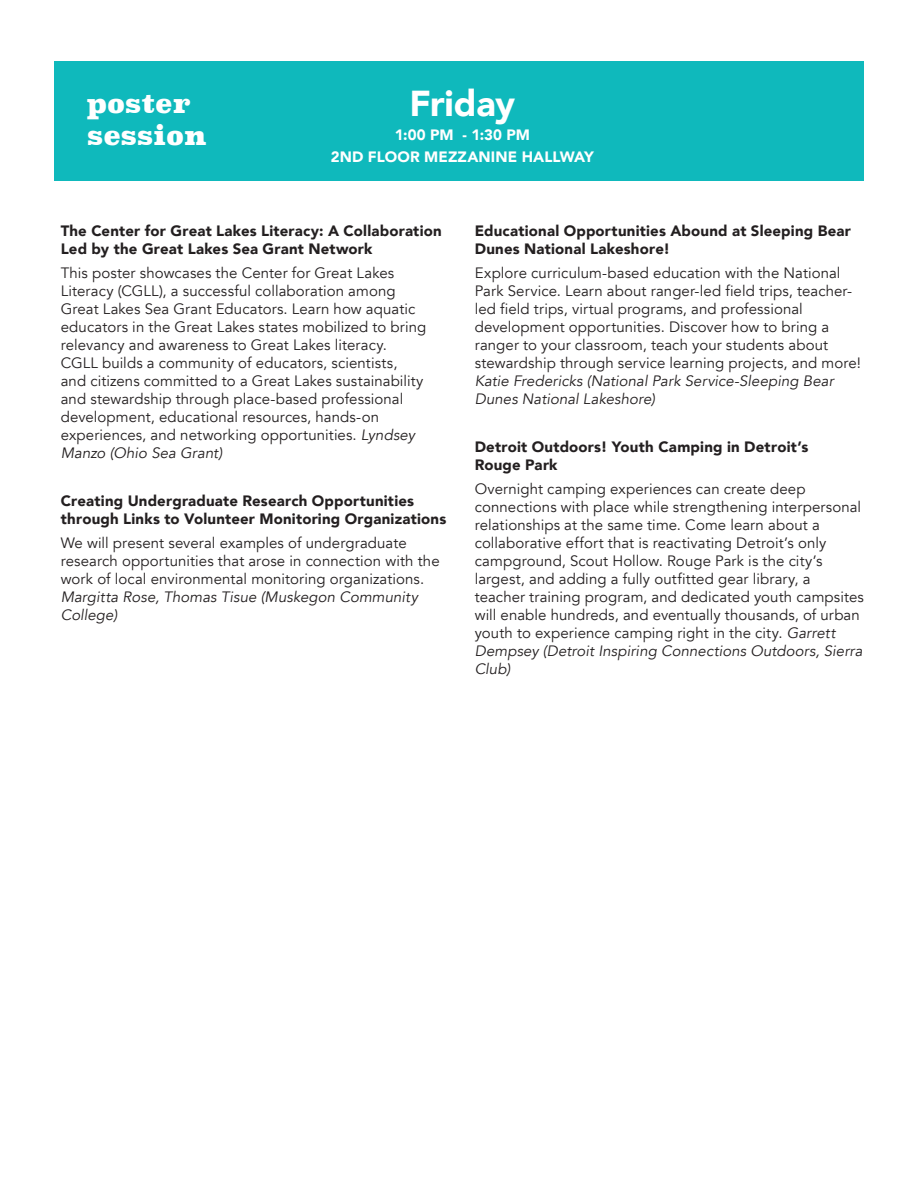
<style>
.page{position:relative;width:918px;height:1188px;background:#fff}
.page>*{position:absolute;margin:0;border:0;box-sizing:border-box;transform-origin:0 0}
.t1{font:900 36px "Avenir";letter-spacing:-.005em;color:#fff}
.t2{font:900 27px/32.4px "Superclarendon";color:#fff}
.t3{font:15px/18px "Avenir";letter-spacing:.005em;color:#231f20}
.t4{font:900 15px/18px "Avenir";letter-spacing:.015em;color:#231f20}
.t5{font:italic 15px/18px "Avenir";letter-spacing:.005em;color:#231f20}
.t6{font:900 15px/22.5px "Avenir";letter-spacing:.005em;color:#fff;text-align:center}
.s1{font-style:italic}
</style>
<div class="page">
<div style="left:54px;top:61px;width:810px;height:120px;background:#0fb9bc"></div>
<h2 class="t2" style="left:87px;top:89px;width:121px">poster session</h2>
<h1 class="t1" style="left:410px;top:72px;width:107px">Friday</h1>
<p class="t6" style="left:331px;top:123px;width:265px">1:00 PM - 1:30 PM<br>2ND FLOOR MEZZANINE HALLWAY</p>
<p class="t4" style="left:61px;top:222px;width:383px">The Center for Great Lakes Literacy: A Collaboration<br>Led by the Great Lakes Sea Grant Network</p>
<p class="t3" style="left:61px;top:265px;width:367px">This poster showcases the Center for Great Lakes Literacy (CGLL), a successful collaboration among Great Lakes Sea Grant Educators. Learn how aquatic educators in the Great Lakes states mobilized to bring relevancy and awareness to Great Lakes literacy.<br>CGLL builds a community of educators, scientists, and citizens committed to a Great Lakes sustainability and stewardship through place-based professional development, educational resources, hands-on experiences, and networking opportunities. <span class="s1">Lyndsey Manzo (Ohio Sea Grant)</span></p>
<p class="t4" style="left:61px;top:492px;width:387px">Creating Undergraduate Research Opportunities through Links to Volunteer Monitoring Organizations</p>
<p class="t3" style="left:61px;top:535px;width:380px">We will present several examples of undergraduate research opportunities that arose in connection with the work of local environmental monitoring organizations.</p>
<p class="t5" style="left:61px;top:589px;width:359px">Margitta Rose, Thomas Tisue (Muskegon Community<br>College)</p>
<p class="t4" style="left:475px;top:222px;width:378px">Educational Opportunities Abound at Sleeping Bear<br>Dunes National Lakeshore!</p>
<p class="t3" style="left:475px;top:265px;width:388px">Explore curriculum-based education with the National Park Service. Learn about ranger-led field trips, teacher&shy;led field trips, virtual programs, and professional development opportunities. Discover how to bring a ranger to your classroom, teach your students about stewardship through service learning projects, and more!</p>
<p class="t5" style="left:475px;top:373px;width:360px">Katie Fredericks (National Park Service-Sleeping Bear<br>Dunes National Lakeshore)</p>
<p class="t4" style="left:475px;top:438px;width:335px">Detroit Outdoors! Youth Camping in Detroit’s<br>Rouge Park</p>
<p class="t3" style="left:475px;top:481px;width:391px">Overnight camping experiences can create deep connections with place while strengthening interpersonal relationships at the same time. Come learn about a collaborative effort that is reactivating Detroit’s only campground, Scout Hollow. Rouge Park is the city’s largest, and adding a fully outfitted gear library, a teacher training program, and dedicated youth campsites will enable hundreds, and eventually thousands, of urban youth to experience camping right in the city. <span class="s1">Garrett Dempsey (Detroit Inspiring Connections Outdoors, Sierra Club)</span></p>
</div>
